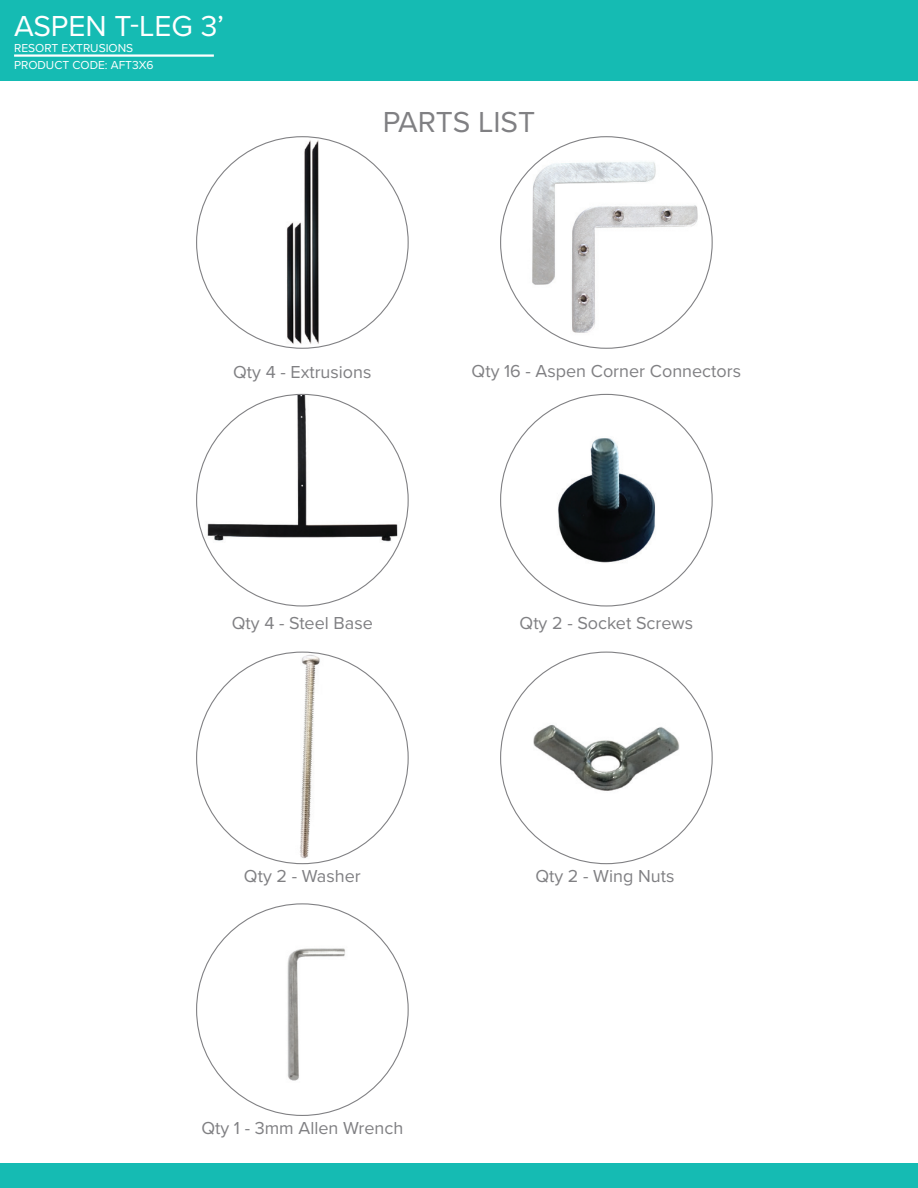
<style>
.page{position:relative;width:918px;height:1188px;background:#fff}
.page>*{position:absolute;margin:0;border:0;box-sizing:border-box;transform-origin:0 0}
.Category_Sub_Title_2{font:30px "Proxima Nova";color:#fff}
.Category_Sub_Title_2-2{font:30px "Proxima Nova";letter-spacing:-.005em;color:#808083}
.t1{font:18px "Proxima Nova";color:#808083}
.top_page_name_regula{font:12px "Proxima Nova";color:#fff}
</style>
<div class="page">
<div style="left:0;top:1164px;width:918px;height:24px;background:#15bbb3"></div>
<div style="left:0;top:0;width:918px;height:81px;background:#15bbb3"></div>
<hr style="left:14px;top:54px;width:200px;height:3px;background:#fff">
<img style="left:197px;top:137px;width:211px;height:211px;border-radius:106px">
<img style="left:205px;top:394px;width:195px;height:196px">
<img style="left:197px;top:652px;width:211px;height:212px;border-radius:106px">
<img style="left:197px;top:904px;width:211px;height:211px;border-radius:106px">
<img style="left:509px;top:146px;width:203px;height:202px">
<img style="left:501px;top:394px;width:211px;height:212px;border-radius:106px">
<img style="left:501px;top:652px;width:211px;height:212px;border-radius:106px">
<p class="Category_Sub_Title_2" style="left:14px;top:8px;width:211px">ASPEN T-LEG 3’</p>
<p class="top_page_name_regula" style="left:14px;top:58px;width:141px">PRODUCT CODE: AFT3X6</p>
<p class="top_page_name_regula" style="left:14px;top:40px;width:121px">RESORT EXTRUSIONS</p>
<p class="Category_Sub_Title_2-2" style="left:383px;top:105px;width:154px">PARTS LIST</p>
<p class="t1" style="left:233px;top:361px;width:140px">Qty 4 - Extrusions</p>
<p class="t1" style="left:472px;top:360px;width:271px">Qty 16 - Aspen Corner Connectors</p>
<p class="t1" style="left:232px;top:612px;width:143px">Qty 4 - Steel Base</p>
<p class="t1" style="left:520px;top:612px;width:175px">Qty 2 - Socket Screws</p>
<p class="t1" style="left:244px;top:865px;width:118px">Qty 2 - Washer</p>
<p class="t1" style="left:535px;top:865px;width:140px">Qty 2 - Wing Nuts</p>
<p class="t1" style="left:201px;top:1117px;width:203px">Qty 1 - 3mm Allen Wrench</p>
</div>
